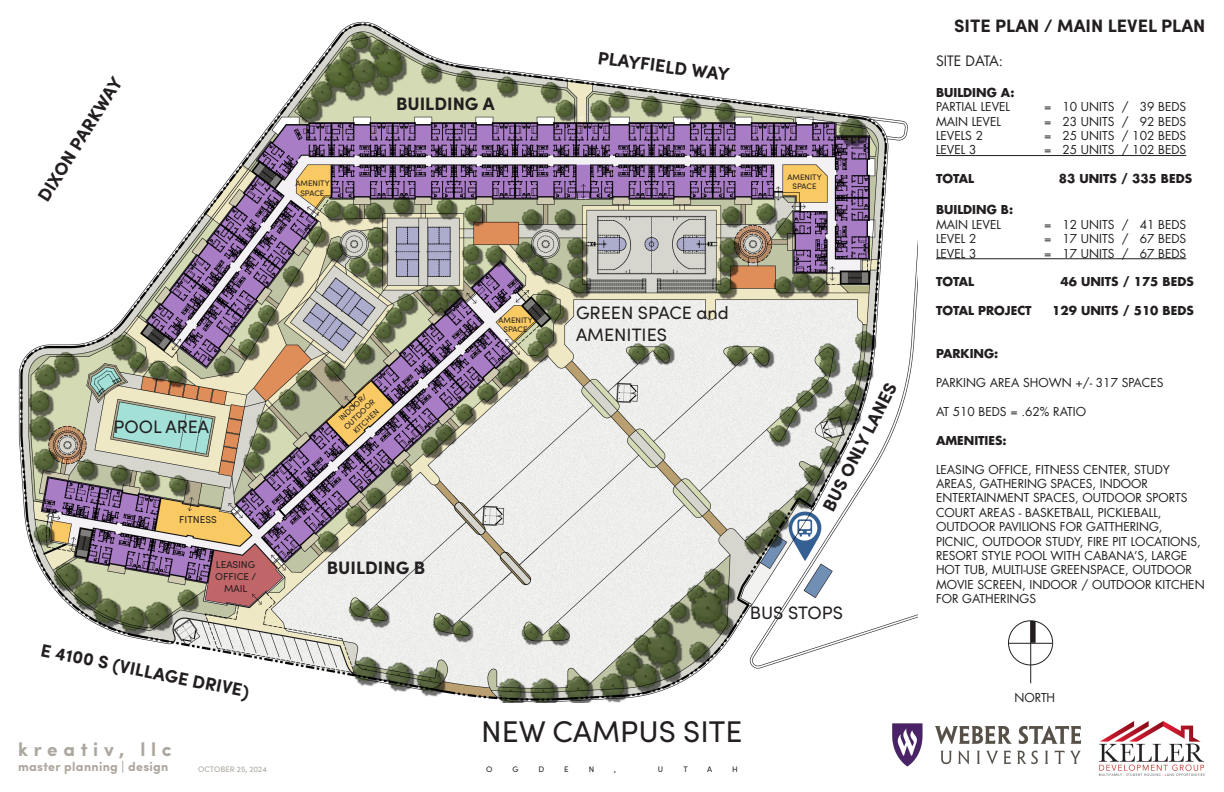
<style>
.page{position:relative;width:1224px;height:792px;background:#fff}
.page>*{position:absolute;margin:0;border:0;box-sizing:border-box;transform-origin:0 0}
.t1{font:30px "Sofia Pro";color:#231f20}
.t2{font:700 19px "Sofia Pro";letter-spacing:.3em;color:#aca79e}
.t3{font:700 18px "Sofia Pro";color:#231f20}
.t4{font:18px "Sofia Pro";color:#231f20}
.t5{font:14px "Futura LT";color:#231f20}
.t6{font:700 12.7px "Sofia Pro";letter-spacing:.025em;color:#aca79e}
.t7{font:12px/14.4px "Futura LT";color:#231f20}
.t8{font:700 12px "Futura LT";color:#231f20}
.t9{font:10px "Sofia Pro";color:#231f20}
.t10{font:8px/9.6px "Sofia Pro";color:#231f20}
.t11{font:8px "Sofia Pro";color:#aca79e}
</style>
<div class="page">
<img style="left:1099px;top:721px;width:106px;height:55px">
<img style="left:892px;top:723px;width:190px;height:44px">
<img style="left:18px;top:21px;width:900px;height:681px">
<hr style="left:936px;top:155px;width:250px;height:1px;background:#231f20">
<hr style="left:936px;top:258px;width:250px;height:1px;background:#231f20">
<div style="left:1008px;top:620px;width:45px;height:45px;border:1px solid #231f20;border-radius:50%"></div>
<hr style="left:1030px;top:621px;width:1px;height:62px;background:#231f20">
<div style="left:1031px;top:621px;width:5px;height:22px;background:#231f20"></div>
<hr style="left:1008px;top:643px;width:44px;height:1px;background:#231f20">
<p class="t3" style="left:30px;top:192px;width:145px;rotate:-58deg">DIXON PARKWAY</p>
<p class="t10" style="left:296px;top:178px;width:36px">AMENITY</p>
<p class="t10" style="left:300px;top:188px;width:26px">SPACE</p>
<p class="t3" style="left:396px;top:89px;width:100px">BUILDING A</p>
<p class="t3" style="left:600px;top:43px;width:134px;rotate:8deg">PLAYFIELD WAY</p>
<p class="t10" style="left:788px;top:172px;width:36px">AMENITY</p>
<p class="t10" style="left:792px;top:181px;width:26px">SPACE</p>
<p class="t10" style="left:499px;top:315px;width:36px">AMENITY</p>
<p class="t10" style="left:503px;top:324px;width:26px">SPACE</p>
<p class="t4" style="left:576px;top:300px;width:154px">GREEN SPACE and</p>
<p class="t4" style="left:576px;top:321px;width:93px">AMENITIES</p>
<p class="t4" style="left:114px;top:414px;width:97px">POOL AREA</p>
<p class="t9" style="left:179px;top:512px;width:39px">FITNESS</p>
<p class="t10" style="left:335px;top:417px;width:41px;rotate:-43deg">INDOOR/<br>OUTDOOR</p>
<p class="t10" style="left:351px;top:428px;width:34px;rotate:-43deg">KITCHEN</p>
<p class="t3" style="left:815px;top:504px;width:143px;rotate:-63deg">BUS ONLY LANES</p>
<p class="t9" style="left:216px;top:557px;width:41px">LEASING</p>
<p class="t9" style="left:215px;top:569px;width:42px">OFFICE /</p>
<p class="t9" style="left:224px;top:581px;width:25px">MAIL</p>
<p class="t3" style="left:44px;top:637px;width:214px;rotate:11deg">E 4100 S (VILLAGE DRIVE)</p>
<p class="t3" style="left:327px;top:554px;width:100px">BUILDING B</p>
<h2 class="t2" style="left:18px;top:735px;width:155px">kreativ, llc</h2>
<p class="t6" style="left:18px;top:757px;width:152px">master planning | design</p>
<h1 class="t1" style="left:481px;top:710px;width:263px">NEW CAMPUS SITE</h1>
<p class="t11" style="left:198px;top:764px;width:70px">OCTOBER 25, 2024</p>
<p class="t10" style="left:486px;top:764px;width:8px">O</p>
<p class="t10" style="left:512px;top:764px;width:8px">G</p>
<p class="t10" style="left:538px;top:764px;width:7px">D</p>
<p class="t10" style="left:564px;top:764px;width:6px">E</p>
<p class="t10" style="left:589px;top:764px;width:7px">N</p>
<p class="t10" style="left:614px;top:764px;width:3px">,</p>
<p class="t10" style="left:658px;top:764px;width:7px">U</p>
<p class="t10" style="left:683px;top:764px;width:6px">T</p>
<p class="t10" style="left:707px;top:764px;width:6px">A</p>
<p class="t10" style="left:732px;top:764px;width:7px">H</p>
<p class="t4" style="left:750px;top:600px;width:95px">BUS STOPS</p>
<p class="t3" style="left:954px;top:11px;width:253px">SITE PLAN / MAIN LEVEL PLAN</p>
<p class="t5" style="left:936px;top:51px;width:69px">SITE DATA:</p>
<p class="t8" style="left:936px;top:84px;width:80px">BUILDING A:</p>
<p class="t7" style="left:936px;top:100px;width:76px">PARTIAL LEVEL</p>
<p class="t7" style="left:1044px;top:100px;width:144px">= 10 UNITS / 39 BEDS</p>
<p class="t7" style="left:936px;top:114px;width:67px">MAIN LEVEL</p>
<p class="t7" style="left:1044px;top:114px;width:144px">= 23 UNITS / 92 BEDS</p>
<p class="t7" style="left:936px;top:128px;width:49px">LEVELS 2</p>
<p class="t7" style="left:1044px;top:128px;width:144px">= 25 UNITS / 102 BEDS</p>
<p class="t7" style="left:936px;top:143px;width:42px">LEVEL 3</p>
<p class="t7" style="left:1044px;top:143px;width:144px">= 25 UNITS / 102 BEDS</p>
<p class="t8" style="left:936px;top:171px;width:40px">TOTAL</p>
<p class="t8" style="left:1059px;top:171px;width:135px">83 UNITS / 335 BEDS</p>
<p class="t8" style="left:936px;top:202px;width:79px">BUILDING B:</p>
<p class="t7" style="left:936px;top:217px;width:67px">MAIN LEVEL</p>
<p class="t7" style="left:1044px;top:217px;width:144px">= 12 UNITS / 41 BEDS</p>
<p class="t7" style="left:936px;top:232px;width:42px">LEVEL 2</p>
<p class="t7" style="left:1044px;top:232px;width:144px">= 17 UNITS / 67 BEDS</p>
<p class="t7" style="left:936px;top:246px;width:42px">LEVEL 3</p>
<p class="t7" style="left:1044px;top:246px;width:144px">= 17 UNITS / 67 BEDS</p>
<p class="t8" style="left:936px;top:274px;width:40px">TOTAL</p>
<p class="t8" style="left:1060px;top:274px;width:135px">46 UNITS / 175 BEDS</p>
<p class="t8" style="left:936px;top:303px;width:97px">TOTAL PROJECT</p>
<p class="t8" style="left:1052px;top:303px;width:143px">129 UNITS / 510 BEDS</p>
<p class="t8" style="left:936px;top:346px;width:64px">PARKING:</p>
<p class="t7" style="left:936px;top:376px;width:229px">PARKING AREA SHOWN +/- 317 SPACES</p>
<p class="t7" style="left:936px;top:404px;width:152px">AT 510 BEDS = .62% RATIO</p>
<p class="t8" style="left:936px;top:432px;width:72px">AMENITIES:</p>
<p class="t7" style="left:936px;top:462px;width:236px">LEASING OFFICE, FITNESS CENTER, STUDY</p>
<p class="t7" style="left:936px;top:476px;width:214px">AREAS, GATHERING SPACES, INDOOR</p>
<p class="t7" style="left:936px;top:491px;width:253px">ENTERTAINMENT SPACES, OUTDOOR SPORTS</p>
<p class="t7" style="left:936px;top:505px;width:227px">COURT AREAS - BASKETBALL, PICKLEBALL,</p>
<p class="t7" style="left:936px;top:520px;width:228px">OUTDOOR PAVILIONS FOR GATTHERING,</p>
<p class="t7" style="left:936px;top:534px;width:270px">PICNIC, OUTDOOR STUDY, FIRE PIT LOCATIONS, RESORT STYLE POOL WITH CABANA’S, LARGE HOT TUB, MULTI-USE GREENSPACE, OUTDOOR MOVIE SCREEN, INDOOR / OUTDOOR KITCHEN FOR GATHERINGS</p>
<p class="t7" style="left:1014px;top:691px;width:42px">NORTH</p>
</div>
